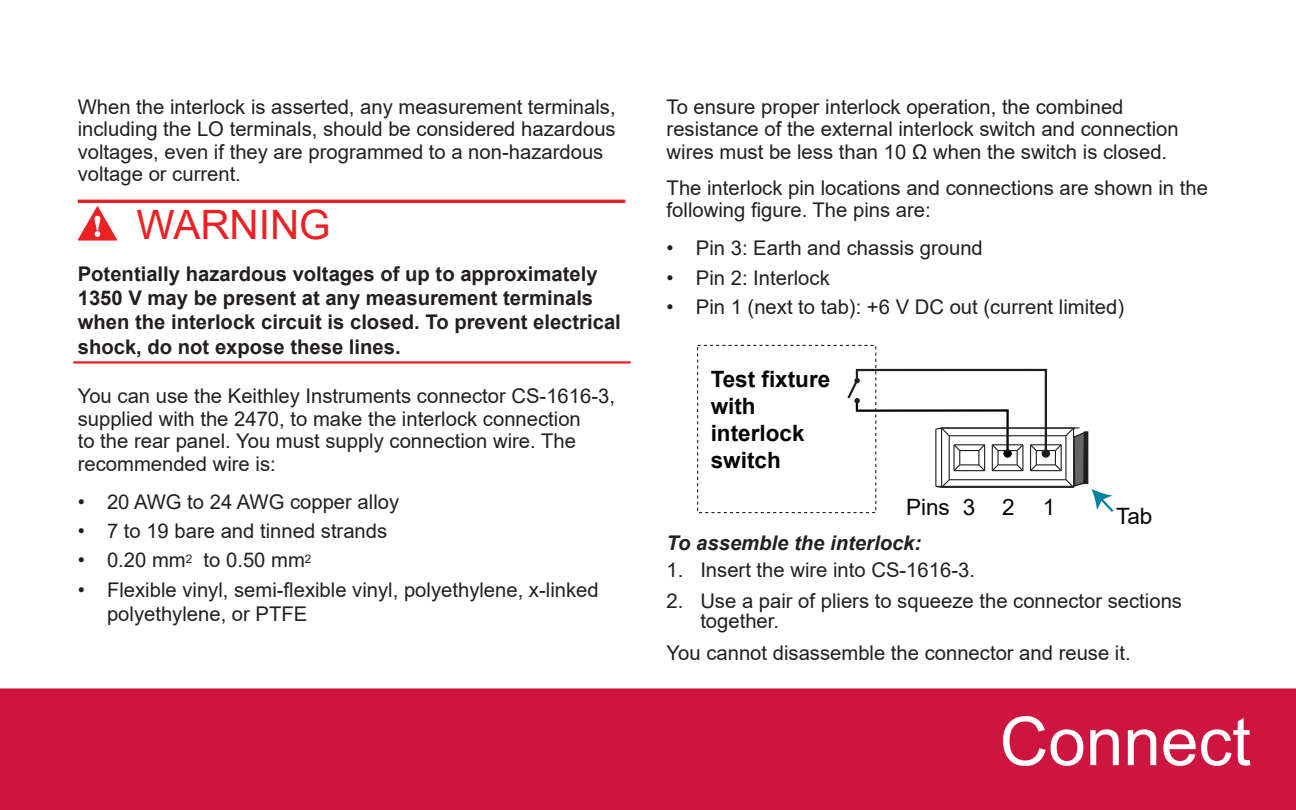
<style>
.page{position:relative;width:1296px;height:810px;background:#fff}
.page>*{position:absolute;margin:0;border:0;box-sizing:border-box;transform-origin:0 0}
.t1{font:67.5px "Arial";color:#fff}
.t2{font:40.5px "Arial";color:#ed2024}
.t3{font:700 22.5px/27px "Arial";color:#030505}
.t4{font:22.5px "Arial";color:#030505}
.t5{font:20.25px/22.5px "Arial";color:#231f20}
.t6{font:700 20.25px/24.3px "Arial";color:#231f20}
.t7{font:italic 700 20.25px "Arial";color:#231f20}
</style>
<div class="page">
<hr style="left:73px;top:361px;width:558px;height:3px;background:#ed1c24">
<hr style="left:78px;top:200px;width:547px;height:3px;background:#ed2024">
<svg style="left:78px;top:206px;width:40px;height:35px"></svg>
<div style="left:697px;top:345px;width:179px;height:168px;border:1px dashed #231f20"></div>
<svg style="left:845px;top:368px;width:269px;height:146px"></svg>
<div style="left:0;top:688px;width:1296px;height:122px;background:#ce153f"></div>
<p class="t5" style="left:78px;top:95px;width:540px">When the interlock is asserted, any measurement terminals, including the LO terminals, should be considered hazardous voltages, even if they are programmed to a non-hazardous voltage or current.</p>
<h2 class="t2" style="left:137px;top:197px;width:196px">WARNING</h2>
<p class="t6" style="left:78px;top:262px;width:545px">Potentially hazardous voltages of up to approximately 1350 V may be present at any measurement terminals when the interlock circuit is closed. To prevent electrical shock, do not expose these lines.</p>
<p class="t5" style="left:78px;top:385px;width:539px">You can use the Keithley Instruments connector CS‑1616‑3, supplied with the 2470, to make the interlock connection<br>to the rear panel. You must supply connection wire. The recommended wire is:</p>
<p class="t5" style="left:78px;top:490px;width:323px">• 20 AWG to 24 AWG copper alloy</p>
<p class="t5" style="left:78px;top:520px;width:311px">• 7 to 19 bare and tinned strands</p>
<p class="t5" style="left:78px;top:549px;width:235px">• 0.20 mm<sup>2</sup> to 0.50 mm<sup>2</sup></p>
<p class="t5" style="left:107px;top:577px;width:493px;line-height:24.8px;text-indent:-29px">• Flexible vinyl, semi-flexible vinyl, polyethylene, x-linked polyethylene, or PTFE</p>
<p class="t5" style="left:667px;top:95px;width:514px">To ensure proper interlock operation, the combined resistance of the external interlock switch and connection wires must be less than 10 Ω when the switch is closed.</p>
<p class="t5" style="left:667px;top:176px;width:543px">The interlock pin locations and connections are shown in the following figure. The pins are:</p>
<p class="t5" style="left:667px;top:237px;width:318px">• Pin 3: Earth and chassis ground</p>
<p class="t5" style="left:667px;top:266px;width:165px">• Pin 2: Interlock</p>
<p class="t5" style="left:667px;top:295px;width:459px">• Pin 1 (next to tab): +6 V DC out (current limited)</p>
<p class="t3" style="left:711px;top:366px;width:121px">Test fixture with interlock switch</p>
<p class="t4" style="left:906px;top:491px;width:110px">Pins 3 2</p>
<p class="t4" style="left:1043px;top:491px;width:14px">1</p>
<p class="t4" style="left:1116px;top:500px;width:38px">Tab</p>
<p class="t7" style="left:667px;top:530px;width:256px">To assemble the interlock:</p>
<p class="t5" style="left:667px;top:559px;width:310px">1. Insert the wire into CS-1616-3.</p>
<p class="t5" style="left:700px;top:590px;width:483px;line-height:20.2px;text-indent:-34px">2. Use a pair of pliers to squeeze the connector sections together.</p>
<p class="t5" style="left:667px;top:642px;width:466px">You cannot disassemble the connector and reuse it.</p>
<h1 class="t1" style="left:1000px;top:695px;width:253px">Connect</h1>
</div>
